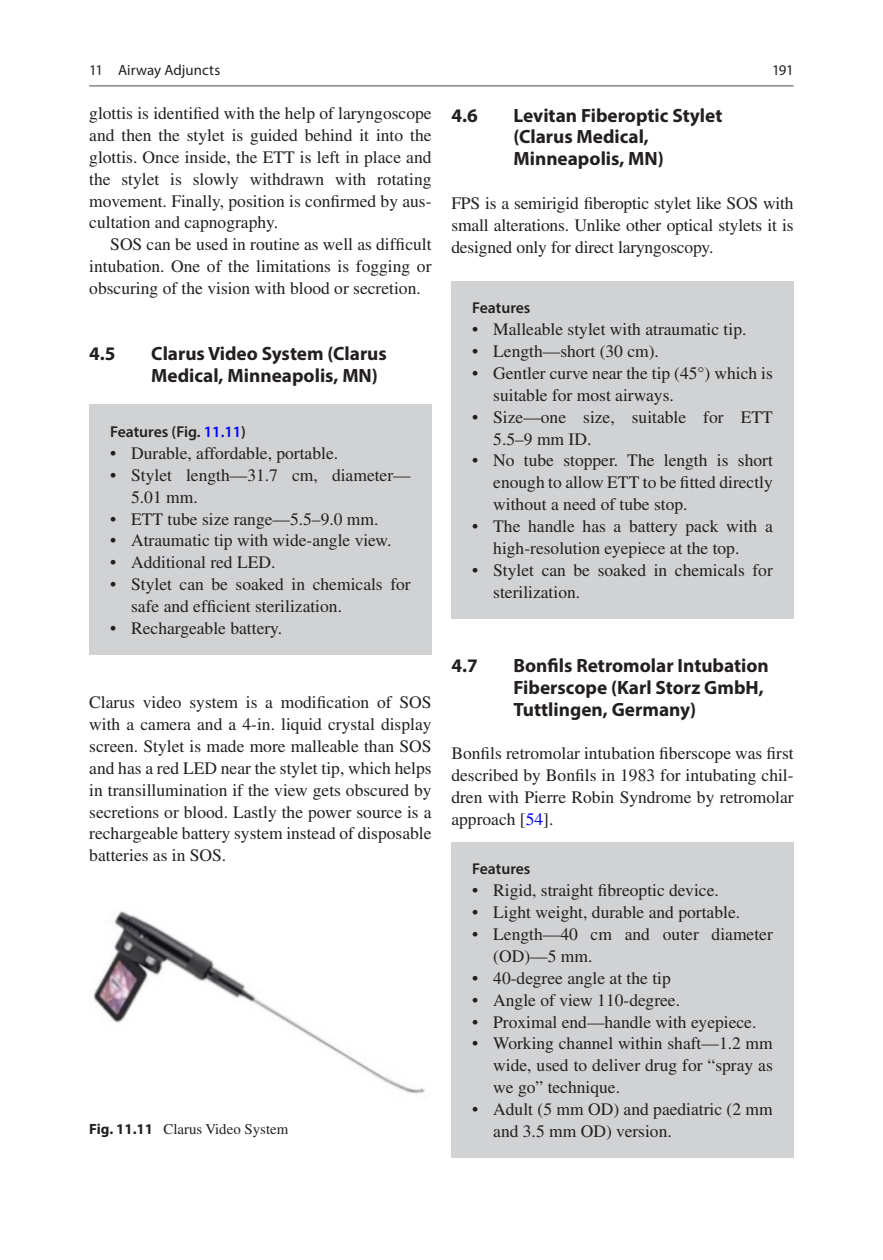
<style>
.page{position:relative;width:883px;height:1260px;background:#fff}
.page>*{position:absolute;margin:0;border:0;box-sizing:border-box;transform-origin:0 0}
._2_hd{font:700 19.25px/21.9px "Myriad Pro";color:#231f20}
.Text_flush{font:17.5px/21.9px "Times LT Std";color:#231f20}
.Text{font:17.5px/21.9px "Times LT Std";color:#231f20;text-align:justify}
.B_1hd_Overview{font:600 15.75px "Myriad Pro";color:#231f20}
.t1{font:14.88px "Times LT Std";color:#231f20}
.t2{font:14.88px "Myriad Pro";letter-spacing:.005em;color:#231f20}
.s1{color:#00f}
.s2{font-family:"Myriad Pro";font-weight:700}
</style>
<div class="page">
<div style="left:89px;top:404px;width:343px;height:251px;background:#d1d2d4"></div>
<div style="left:451px;top:281px;width:343px;height:338px;background:#d1d2d4"></div>
<div style="left:451px;top:842px;width:343px;height:316px;background:#d1d2d4"></div>
<img style="left:93px;top:911px;width:333px;height:183px">
<hr style="left:89px;top:85px;width:705px;height:2px;background:#939598">
<p class="t2" style="left:89px;top:61px;width:133px">11 Airway Adjuncts</p>
<p class="Text_flush" style="left:89px;top:102px;width:344px;text-align:justify">glottis is identified with the help of laryngoscope and then the stylet is guided behind it into the glottis. Once inside, the ETT is left in place and the stylet is slowly withdrawn with rotating movement. Finally, position is confirmed by aus&shy;cultation and capnography.</p>
<p class="Text" style="left:89px;top:233px;width:344px;text-indent:21px">SOS can be used in routine as well as difficult intubation. One of the limitations is fogging or obscuring of the vision with blood or secretion.</p>
<h3 class="_2_hd" style="left:89px;top:342px;width:28px">4.5</h3>
<h3 class="_2_hd" style="left:151px;top:342px;width:237px">Clarus Video System (Clarus<br>Medical, Minneapolis, MN)</h3>
<p class="B_1hd_Overview" style="left:110px;top:422px;width:137px">Features (Fig. <span class="s1">11.11</span>)</p>
<p class="Text_flush" style="left:110px;top:442px;width:230px">• Durable, affordable, portable.</p>
<p class="Text_flush" style="left:131px;top:464px;width:281px;text-indent:-21px">• Stylet length—31.7 cm, diameter—<br>5.01 mm.</p>
<p class="Text_flush" style="left:110px;top:508px;width:270px">• ETT tube size range—5.5–9.0 mm.</p>
<p class="Text_flush" style="left:110px;top:530px;width:283px">• Atraumatic tip with wide-angle view.</p>
<p class="Text_flush" style="left:110px;top:551px;width:167px">• Additional red LED.</p>
<p class="Text_flush" style="left:131px;top:573px;width:281px;text-indent:-21px">• Stylet can be soaked in chemicals for safe and efficient sterilization.</p>
<p class="Text_flush" style="left:110px;top:617px;width:174px">• Rechargeable battery.</p>
<p class="Text_flush" style="left:89px;top:691px;width:344px;text-align:justify">Clarus video system is a modification of SOS with a camera and a 4-in. liquid crystal display screen. Stylet is made more malleable than SOS and has a red LED near the stylet tip, which helps in transillumination if the view gets obscured by secretions or blood. Lastly the power source is a rechargeable battery system instead of disposable batteries as in SOS.</p>
<p class="t2" style="left:772px;top:61px;width:23px">191</p>
<h3 class="_2_hd" style="left:451px;top:103px;width:28px">4.6</h3>
<h3 class="_2_hd" style="left:513px;top:103px;width:211px">Levitan Fiberoptic Stylet (Clarus Medical,<br>Minneapolis, MN)</h3>
<p class="Text_flush" style="left:451px;top:192px;width:344px;text-align:justify">FPS is a semirigid fiberoptic stylet like SOS with small alterations. Unlike other optical stylets it is designed only for direct laryngoscopy.</p>
<p class="B_1hd_Overview" style="left:472px;top:298px;width:60px">Features</p>
<p class="Text_flush" style="left:472px;top:318px;width:276px">• Malleable stylet with atraumatic tip.</p>
<p class="Text_flush" style="left:472px;top:340px;width:188px">• Length—short (30 cm).</p>
<p class="Text_flush" style="left:493px;top:362px;width:281px;text-indent:-21px">• Gentler curve near the tip (45°) which is suitable for most airways.</p>
<p class="Text_flush" style="left:493px;top:406px;width:281px;text-indent:-21px">• Size—one size, suitable for ETT<br>5.5–9 mm ID.</p>
<p class="Text_flush" style="left:493px;top:450px;width:281px;text-align:justify;text-indent:-21px">• No tube stopper. The length is short enough to allow ETT to be fitted directly without a need of tube stop.</p>
<p class="Text_flush" style="left:493px;top:515px;width:281px;text-indent:-21px">• The handle has a battery pack with a high-resolution eyepiece at the top.</p>
<p class="Text_flush" style="left:493px;top:559px;width:281px;text-indent:-21px">• Stylet can be soaked in chemicals for sterilization.</p>
<h3 class="_2_hd" style="left:451px;top:654px;width:28px">4.7</h3>
<h3 class="_2_hd" style="left:513px;top:654px;width:257px">Bonfils Retromolar Intubation<br>Fiberscope (Karl Storz GmbH,<br>Tuttlingen, Germany)</h3>
<p class="Text_flush" style="left:451px;top:743px;width:344px;text-align:justify">Bonfils retromolar intubation fiberscope was first described by Bonfils in 1983 for intubating chil&shy;dren with Pierre Robin Syndrome by retromolar approach [<span class="s1">54</span>].</p>
<p class="B_1hd_Overview" style="left:472px;top:859px;width:60px">Features</p>
<p class="Text_flush" style="left:472px;top:879px;width:248px">• Rigid, straight fibreoptic device.</p>
<p class="Text_flush" style="left:472px;top:901px;width:269px">• Light weight, durable and portable.</p>
<p class="Text_flush" style="left:493px;top:923px;width:281px;text-indent:-21px">• Length—40 cm and outer diameter (OD)—5 mm.</p>
<p class="Text_flush" style="left:472px;top:967px;width:200px">• 40-degree angle at the tip</p>
<p class="Text_flush" style="left:472px;top:989px;width:209px">• Angle of view 110-degree.</p>
<p class="Text_flush" style="left:472px;top:1011px;width:286px">• Proximal end—handle with eyepiece.</p>
<p class="Text_flush" style="left:493px;top:1033px;width:281px;text-align:justify;text-indent:-21px">• Working channel within shaft—1.2 mm wide, used to deliver drug for “spray as we go” technique.</p>
<p class="Text_flush" style="left:472px;top:1098px;width:302px">• Adult (5 mm OD) and paediatric (2 mm</p>
<p class="t1" style="left:89px;top:1121px;width:201px"><span class="s2">Fig. 11.11</span> Clarus Video System</p>
<p class="Text_flush" style="left:493px;top:1120px;width:180px">and 3.5 mm OD) version.</p>
</div>
